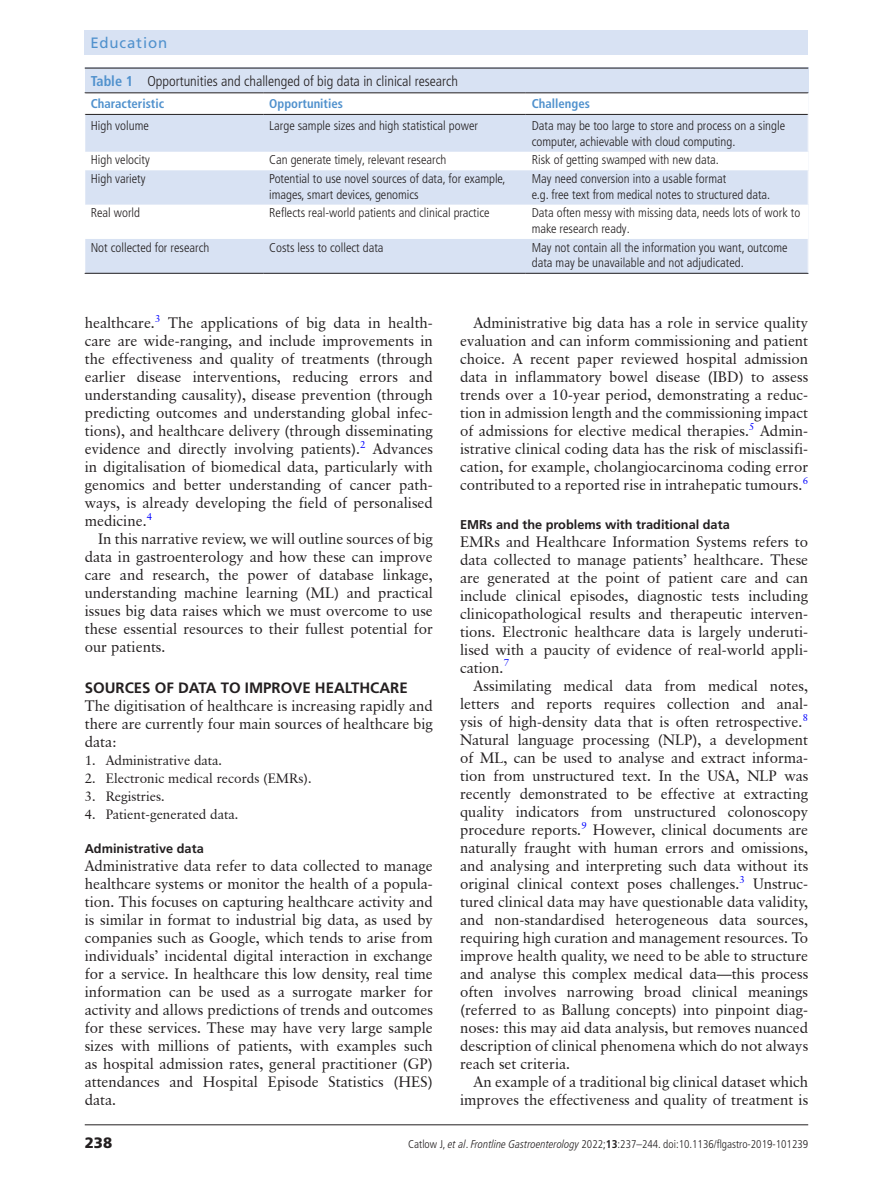
<style>
.page{position:relative;width:893px;height:1191px;background:#fff}
.page>*{position:absolute;margin:0;border:0;box-sizing:border-box;transform-origin:0 0}
.t1{font:15px/18px "Classical Garamond BT";color:#231f20;text-align:justify}
.t2{font:700 15px "Frutiger LT Std";color:#231f20}
.t3{font:15px "Frutiger LT Std";letter-spacing:.055em;color:#5091cd}
.t4{font:900 15px "Frutiger LT Std";color:#231f20}
.t5{font:300 condensed 14.25px "Frutiger LT Pro";color:#231f20}
.t6{font:13.5px "Classical Garamond BT";color:#231f20}
.t7{font:300 condensed 12.75px/15.8px "Frutiger LT Pro";color:#231f20}
.t8{font:700 12.75px "Frutiger LT Std";color:#231f20}
.t9{font:700 condensed 12.75px "Frutiger LT Pro";color:#5091cd}
.t10{font:300 condensed 11.25px "Frutiger LT Pro";color:#231f20}
.t11{font:9.9px "Classical Garamond BT";color:#00f}
.s1{font-weight:700;color:#5091cd}
.s2{font-style:italic}
.s3{font-weight:700}
</style>
<div class="page">
<hr style="left:85px;top:1124px;width:723px;height:1px;background:#231f20">
<div style="left:85px;top:30px;width:723px;height:24px;background:#d8e2f3"></div>
<div style="left:85px;top:68px;width:723px;height:206px;background:#d8e2f3"></div>
<hr style="left:85px;top:68px;width:723px;height:1px;background:#231f20">
<svg style="left:85px;top:93px;width:723px;height:146px"></svg>
<hr style="left:85px;top:92px;width:178px;height:1px;background:#231f20">
<hr style="left:85px;top:114px;width:178px;height:1px;background:#231f20">
<hr style="left:263px;top:92px;width:263px;height:1px;background:#231f20">
<hr style="left:263px;top:114px;width:263px;height:1px;background:#231f20">
<hr style="left:526px;top:92px;width:282px;height:1px;background:#231f20">
<hr style="left:526px;top:114px;width:282px;height:1px;background:#231f20">
<hr style="left:85px;top:273px;width:178px;height:1px;background:#231f20">
<hr style="left:263px;top:273px;width:263px;height:1px;background:#231f20">
<hr style="left:526px;top:273px;width:282px;height:1px;background:#231f20">
<p class="t3" style="left:90px;top:34px;width:78px">Education</p>
<p class="t5" style="left:91px;top:73px;width:369px"><span class="s1">Table 1</span> Opportunities and challenged of big data in clinical research</p>
<p class="t9" style="left:91px;top:96px;width:75px">Characteristic</p>
<p class="t9" style="left:269px;top:96px;width:75px">Opportunities</p>
<p class="t9" style="left:532px;top:96px;width:60px">Challenges</p>
<p class="t7" style="left:91px;top:118px;width:60px">High volume</p>
<p class="t7" style="left:269px;top:118px;width:210px">Large sample sizes and high statistical power</p>
<p class="t7" style="left:532px;top:118px;width:255px">Data may be too large to store and process on a single computer, achievable with cloud computing.</p>
<p class="t7" style="left:91px;top:152px;width:61px">High velocity</p>
<p class="t7" style="left:269px;top:152px;width:179px">Can generate timely, relevant research</p>
<p class="t7" style="left:532px;top:152px;width:189px">Risk of getting swamped with new data.</p>
<p class="t7" style="left:91px;top:171px;width:56px">High variety</p>
<p class="t7" style="left:269px;top:171px;width:238px">Potential to use novel sources of data, for example, images, smart devices, genomics</p>
<p class="t7" style="left:532px;top:171px;width:240px">May need conversion into a usable format<br>e.g. free text from medical notes to structured data.</p>
<p class="t7" style="left:91px;top:205px;width:51px">Real world</p>
<p class="t7" style="left:269px;top:205px;width:222px">Reflects real-world patients and clinical practice</p>
<p class="t7" style="left:532px;top:205px;width:270px">Data often messy with missing data, needs lots of work to make research ready.</p>
<p class="t7" style="left:91px;top:239px;width:120px">Not collected for research</p>
<p class="t7" style="left:269px;top:239px;width:116px">Costs less to collect data</p>
<p class="t7" style="left:532px;top:239px;width:257px">May not contain all the information you want, outcome data may be unavailable and not adjudicated.</p>
<p class="t1" style="left:85px;top:314px;width:77px">healthcare.<sup>3</sup></p>
<p class="t1" style="left:85px;top:314px;width:350px;text-indent:83px">The applications of big data in health&shy;care are wide-ranging, and include improvements in the effectiveness and quality of treatments (through earlier disease interventions, reducing errors and understanding causality), disease prevention (through predicting outcomes and understanding global infec&shy;tions), and healthcare delivery (through disseminating evidence and directly involving patients).</p>
<p class="t11" style="left:360px;top:438px;width:7px">2</p>
<p class="t1" style="left:85px;top:440px;width:350px;text-indent:288px">Advances in digitalisation of biomedical data, particularly with genomics and better understanding of cancer path&shy;ways, is already developing the field of personalised medicine.</p>
<p class="t11" style="left:147px;top:510px;width:7px">4</p>
<p class="t1" style="left:85px;top:530px;width:350px;text-indent:14px">In this narrative review, we will outline sources of big data in gastroenterology and how these can improve care and research, the power of database linkage, understanding machine learning (ML) and practical issues big data raises which we must overcome to use these essential resources to their fullest potential for our patients.</p>
<p class="t2" style="left:85px;top:679px;width:324px">SOURCES OF DATA TO IMPROVE HEALTHCARE</p>
<p class="t1" style="left:85px;top:697px;width:350px">The digitisation of healthcare is increasing rapidly and there are currently four main sources of healthcare big data:</p>
<p class="t6" style="left:85px;top:752px;width:139px">1. Administrative data.</p>
<p class="t6" style="left:85px;top:770px;width:229px">2. Electronic medical records (EMRs).</p>
<p class="t6" style="left:85px;top:788px;width:82px">3. Registries.</p>
<p class="t6" style="left:85px;top:806px;width:155px">4. Patient-generated data.</p>
<p class="t8" style="left:85px;top:841px;width:121px">Administrative data</p>
<p class="t1" style="left:85px;top:857px;width:350px">Administrative data refer to data collected to manage healthcare systems or monitor the health of a popula&shy;tion. This focuses on capturing healthcare activity and is similar in format to industrial big data, as used by companies such as Google, which tends to arise from individuals’ incidental digital interaction in exchange for a service. In healthcare this low density, real time information can be used as a surrogate marker for activity and allows predictions of trends and outcomes for these services. These may have very large sample sizes with millions of patients, with examples such as hospital admission rates, general practitioner (GP) attendances and Hospital Episode Statistics (HES) data.</p>
<p class="t1" style="left:460px;top:314px;width:350px;text-indent:14px">Administrative big data has a role in service quality evaluation and can inform commissioning and patient choice. A recent paper reviewed hospital admission data in inflammatory bowel disease (IBD) to assess trends over a 10-year period, demonstrating a reduc&shy;tion in admission length and the commissioning impact of admissions for elective medical therapies.</p>
<p class="t11" style="left:749px;top:420px;width:7px">5</p>
<p class="t1" style="left:460px;top:422px;width:350px;text-indent:300px">Admin&shy;istrative clinical coding data has the risk of misclassifi&shy;cation, for example, cholangiocarcinoma coding error contributed to a reported rise in intrahepatic tumours.</p>
<p class="t11" style="left:803px;top:474px;width:7px">6</p>
<p class="t8" style="left:460px;top:517px;width:271px">EMRs and the problems with traditional data</p>
<p class="t1" style="left:460px;top:533px;width:350px">EMRs and Healthcare Information Systems refers to data collected to manage patients’ healthcare. These are generated at the point of patient care and can include clinical episodes, diagnostic tests including clinicopathological results and therapeutic interven&shy;tions. Electronic healthcare data is largely underuti&shy;lised with a paucity of evidence of real-world appli&shy;cation.</p>
<p class="t11" style="left:504px;top:657px;width:7px">7</p>
<p class="t1" style="left:460px;top:677px;width:350px;text-indent:14px">Assimilating medical data from medical notes, letters and reports requires collection and anal&shy;ysis of high-density data that is often retrospective.</p>
<p class="t11" style="left:803px;top:711px;width:7px">8</p>
<p class="t1" style="left:460px;top:731px;width:350px">Natural language processing (NLP), a development of ML, can be used to analyse and extract informa&shy;tion from unstructured text. In the USA, NLP was recently demonstrated to be effective at extracting quality indicators from unstructured colonoscopy procedure reports.</p>
<p class="t11" style="left:581px;top:819px;width:7px">9</p>
<p class="t1" style="left:460px;top:821px;width:350px;text-indent:133px">However, clinical documents are naturally fraught with human errors and omissions, and analysing and interpreting such data without its original clinical context poses challenges.</p>
<p class="t11" style="left:740px;top:873px;width:7px">3</p>
<p class="t1" style="left:460px;top:875px;width:350px;text-indent:293px">Unstruc&shy;tured clinical data may have questionable data validity, and non-standardised heterogeneous data sources, requiring high curation and management resources. To improve health quality, we need to be able to structure and analyse this complex medical data—this process often involves narrowing broad clinical meanings (referred to as Ballung concepts) into pinpoint diag&shy;noses: this may aid data analysis, but removes nuanced description of clinical phenomena which do not always reach set criteria.</p>
<p class="t1" style="left:460px;top:1073px;width:350px;text-align:right">An example of a traditional big clinical dataset which improves the effectiveness and quality of treatment is</p>
<p class="t4" style="left:85px;top:1133px;width:29px">238</p>
<p class="t10" style="left:408px;top:1137px;width:402px">Catlow J, <span class="s2">et al</span>. <span class="s2">Frontline Gastroenterology</span> 2022;<span class="s3">13</span>:237–244. doi:10.1136/flgastro-2019-101239</p>
</div>
